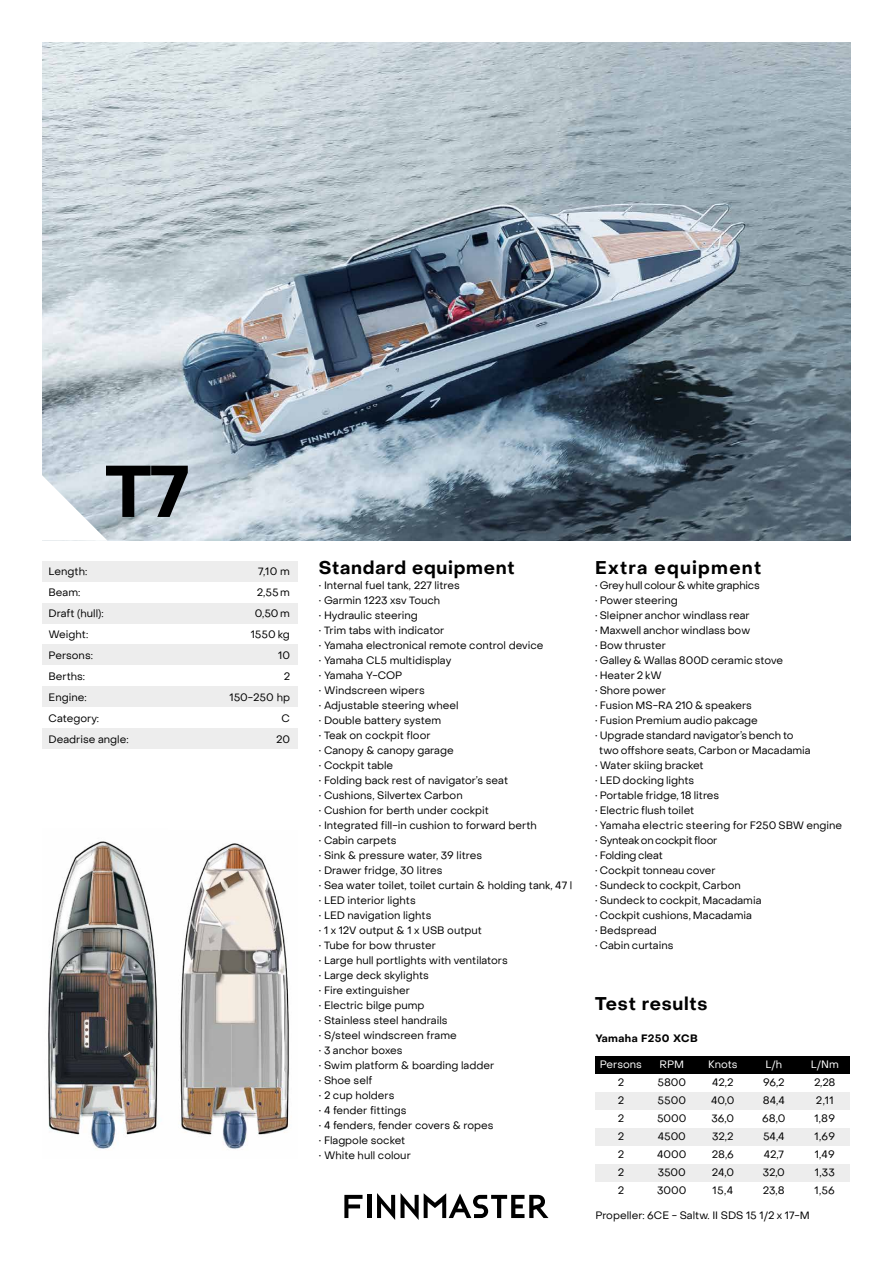
<style>
.page{position:relative;width:893px;height:1263px;background:#fff}
.page>*{position:absolute;margin:0;border:0;box-sizing:border-box;transform-origin:0 0}
.t1{font:700 72px "Object Sans";color:#000}
.t2{font:700 18px "Object Sans";letter-spacing:.04em;color:#000}
.t3{font:700 18px "Object Sans";letter-spacing:.07em;color:#000}
.t4{font:10.5px/18px "Object Sans";color:#000;text-align:justify}
.t5{font:10.5px/18px "Object Sans";letter-spacing:.02em;color:#000}
.t6{font:10.5px "Object Sans";letter-spacing:-.02em;color:#000}
.t7{font:10.5px "Object Sans";color:#fff}
.t8{font:700 10.5px "Object Sans";letter-spacing:.04em;color:#000}
</style>
<div class="page">
<img style="left:43px;top:43px;width:807px;height:497px">
<img style="left:180px;top:843px;width:110px;height:306px">
<img style="left:48px;top:841px;width:110px;height:308px">
<svg style="left:42px;top:475px;width:66px;height:66px"></svg>
<hr style="left:367px;top:1195px;width:4px;height:23px;background:#000">
<svg style="left:377px;top:1193px;width:171px;height:27px"></svg>
<svg style="left:344px;top:1195px;width:19px;height:23px"></svg>
<div style="left:43px;top:561px;width:255px;height:21px;background:#ededed"></div>
<div style="left:43px;top:644px;width:255px;height:21px;background:#ededed"></div>
<div style="left:43px;top:728px;width:255px;height:21px;background:#ededed"></div>
<div style="left:43px;top:686px;width:255px;height:21px;background:#ededed"></div>
<div style="left:43px;top:603px;width:255px;height:21px;background:#ededed"></div>
<div style="left:595px;top:1056px;width:255px;height:18px;background:#000"></div>
<div style="left:595px;top:1164px;width:255px;height:17px;background:#ededed"></div>
<div style="left:595px;top:1128px;width:255px;height:18px;background:#ededed"></div>
<div style="left:595px;top:1092px;width:255px;height:18px;background:#ededed"></div>
<h1 class="t1" style="left:105px;top:448px;width:85px">T7</h1>
<p class="t4" style="left:49px;top:562px;width:40px">Length:</p>
<p class="t4" style="left:258px;top:562px;width:33px">7,10 m</p>
<p class="t4" style="left:49px;top:583px;width:33px">Beam:</p>
<p class="t4" style="left:257px;top:583px;width:35px">2,55 m</p>
<p class="t4" style="left:49px;top:604px;width:57px">Draft (hull):</p>
<p class="t4" style="left:255px;top:604px;width:37px">0,50 m</p>
<p class="t4" style="left:49px;top:625px;width:41px">Weight:</p>
<p class="t4" style="left:251px;top:625px;width:41px">1550 kg</p>
<p class="t4" style="left:49px;top:646px;width:46px">Persons:</p>
<p class="t4" style="left:278px;top:646px;width:13px">10</p>
<p class="t4" style="left:49px;top:667px;width:38px">Berths:</p>
<p class="t4" style="left:284px;top:667px;width:8px">2</p>
<p class="t4" style="left:49px;top:688px;width:39px">Engine:</p>
<p class="t4" style="left:229px;top:688px;width:62px">150-250 hp</p>
<p class="t4" style="left:49px;top:709px;width:52px">Category:</p>
<p class="t4" style="left:282px;top:709px;width:10px">C</p>
<p class="t4" style="left:49px;top:730px;width:81px">Deadrise angle:</p>
<p class="t4" style="left:276px;top:730px;width:15px">20</p>
<h2 class="t2" style="left:319px;top:557px;width:197px">Standard equipment</h2>
<p class="t4" style="left:319px;top:577px;width:143px">• Internal fuel tank, 227 litres</p>
<p class="t4" style="left:319px;top:592px;width:123px">• Garmin 1223 xsv Touch</p>
<p class="t4" style="left:319px;top:607px;width:100px">• Hydraulic steering</p>
<p class="t4" style="left:319px;top:622px;width:127px">• Trim tabs with indicator</p>
<p class="t4" style="left:319px;top:637px;width:226px">• Yamaha electronical remote control device</p>
<p class="t4" style="left:319px;top:652px;width:134px">• Yamaha CL5 multidisplay</p>
<p class="t4" style="left:319px;top:667px;width:85px">• Yamaha Y-COP</p>
<p class="t4" style="left:319px;top:682px;width:107px">• Windscreen wipers</p>
<p class="t4" style="left:319px;top:697px;width:141px">• Adjustable steering wheel</p>
<p class="t4" style="left:319px;top:712px;width:124px">• Double battery system</p>
<p class="t4" style="left:319px;top:727px;width:113px">• Teak on cockpit floor</p>
<p class="t4" style="left:319px;top:742px;width:136px">• Canopy &amp; canopy garage</p>
<p class="t4" style="left:319px;top:757px;width:76px">• Cockpit table</p>
<p class="t4" style="left:319px;top:772px;width:191px">• Folding back rest of navigator’s seat</p>
<p class="t4" style="left:319px;top:787px;width:145px">• Cushions, Silvertex Carbon</p>
<p class="t4" style="left:319px;top:802px;width:172px">• Cushion for berth under cockpit</p>
<p class="t4" style="left:319px;top:817px;width:219px">• Integrated fill-in cushion to forward berth</p>
<p class="t4" style="left:319px;top:832px;width:79px">• Cabin carpets</p>
<p class="t4" style="left:319px;top:847px;width:165px">• Sink &amp; pressure water, 39 litres</p>
<p class="t4" style="left:319px;top:862px;width:125px">• Drawer fridge, 30 litres</p>
<p class="t4" style="left:319px;top:877px;width:255px">• Sea water toilet, toilet curtain &amp; holding tank, 47 l</p>
<p class="t4" style="left:319px;top:892px;width:98px">• LED interior lights</p>
<p class="t4" style="left:319px;top:907px;width:114px">• LED navigation lights</p>
<p class="t4" style="left:319px;top:922px;width:164px">• 1 x 12V output &amp; 1 x USB output</p>
<p class="t4" style="left:319px;top:937px;width:118px">• Tube for bow thruster</p>
<p class="t4" style="left:319px;top:952px;width:190px">• Large hull portlights with ventilators</p>
<p class="t4" style="left:319px;top:967px;width:111px">• Large deck skylights</p>
<p class="t4" style="left:319px;top:982px;width:92px">• Fire extinguisher</p>
<p class="t4" style="left:319px;top:997px;width:107px">• Electric bilge pump</p>
<p class="t4" style="left:319px;top:1012px;width:130px">• Stainless steel handrails</p>
<p class="t4" style="left:319px;top:1027px;width:139px">• S/steel windscreen frame</p>
<p class="t4" style="left:319px;top:1042px;width:85px">• 3 anchor boxes</p>
<p class="t4" style="left:319px;top:1057px;width:177px">• Swim platform &amp; boarding ladder</p>
<p class="t4" style="left:319px;top:1072px;width:55px">• Shoe self</p>
<p class="t4" style="left:319px;top:1087px;width:77px">• 2 cup holders</p>
<p class="t4" style="left:319px;top:1102px;width:89px">• 4 fender fittings</p>
<p class="t4" style="left:319px;top:1117px;width:176px">• 4 fenders, fender covers &amp; ropes</p>
<p class="t4" style="left:319px;top:1132px;width:88px">• Flagpole socket</p>
<p class="t4" style="left:319px;top:1147px;width:93px">• White hull colour</p>
<h2 class="t3" style="left:595px;top:557px;width:167px">Extra equipment</h2>
<p class="t6" style="left:595px;top:579px;width:166px">• Grey hull colour &amp; white graphics</p>
<p class="t4" style="left:595px;top:592px;width:84px">• Power steering</p>
<p class="t4" style="left:595px;top:607px;width:156px">• Sleipner anchor windlass rear</p>
<p class="t4" style="left:595px;top:622px;width:156px">• Maxwell anchor windlass bow</p>
<p class="t4" style="left:595px;top:637px;width:72px">• Bow thruster</p>
<p class="t4" style="left:595px;top:652px;width:189px">• Galley &amp; Wallas 800D ceramic stove</p>
<p class="t4" style="left:595px;top:667px;width:68px">• Heater 2 kW</p>
<p class="t4" style="left:595px;top:682px;width:72px">• Shore power</p>
<p class="t4" style="left:595px;top:697px;width:158px">• Fusion MS-RA 210 &amp; speakers</p>
<p class="t4" style="left:595px;top:712px;width:164px">• Fusion Premium audio pakcage</p>
<p class="t4" style="left:599px;top:728px;width:213px;line-height:15px;text-indent:-4px">• Upgrade standard navigator’s bench to two offshore seats, Carbon or Macadamia</p>
<p class="t4" style="left:595px;top:757px;width:110px">• Water skiing bracket</p>
<p class="t4" style="left:595px;top:772px;width:101px">• LED docking lights</p>
<p class="t4" style="left:595px;top:787px;width:126px">• Portable fridge, 18 litres</p>
<p class="t4" style="left:595px;top:802px;width:100px">• Electric flush toilet</p>
<p class="t5" style="left:595px;top:817px;width:248px">• Yamaha electric steering for F250 SBW engine</p>
<p class="t6" style="left:595px;top:834px;width:124px">• Synteak on cockpit floor</p>
<p class="t6" style="left:595px;top:849px;width:69px">• Folding cleat</p>
<p class="t4" style="left:595px;top:862px;width:122px">• Cockpit tonneau cover</p>
<p class="t4" style="left:595px;top:877px;width:147px">• Sundeck to cockpit, Carbon</p>
<p class="t4" style="left:595px;top:892px;width:168px">• Sundeck to cockpit, Macadamia</p>
<p class="t4" style="left:595px;top:907px;width:158px">• Cockpit cushions, Macadamia</p>
<p class="t4" style="left:595px;top:922px;width:63px">• Bedspread</p>
<p class="t4" style="left:595px;top:937px;width:80px">• Cabin curtains</p>
<h2 class="t2" style="left:595px;top:993px;width:114px">Test results</h2>
<p class="t8" style="left:595px;top:1032px;width:104px">Yamaha F250 XCB</p>
<p class="t7" style="left:600px;top:1058px;width:44px">Persons</p>
<p class="t4" style="left:618px;top:1074px;width:8px">2<br>2<br>2<br>2<br>2<br>2<br>2</p>
<p class="t7" style="left:660px;top:1058px;width:26px">RPM</p>
<p class="t4" style="left:657px;top:1074px;width:31px">5800<br>5500<br>5000<br>4500<br>4000<br>3500<br>3000</p>
<p class="t7" style="left:708px;top:1058px;width:31px">Knots</p>
<p class="t4" style="left:711px;top:1074px;width:25px">42,2<br>40,0<br>36,0<br>32,2<br>28,6<br>24,0<br>15,4</p>
<p class="t7" style="left:765px;top:1058px;width:18px">L/h</p>
<p class="t4" style="left:762px;top:1074px;width:25px;text-align:left">96,2<br>84,4<br>68,0<br>54,4<br>42,7<br>32,0<br>23,8</p>
<p class="t7" style="left:811px;top:1058px;width:29px">L/Nm</p>
<p class="t5" style="left:814px;top:1074px;width:23px">2,28<br>2,11<br>1,89<br>1,69<br>1,49<br>1,33<br>1,56</p>
<p class="t4" style="left:595px;top:1207px;width:216px">Propeller: 6CE - Saltw. II SDS 15 1/2 x 17-M</p>
</div>
